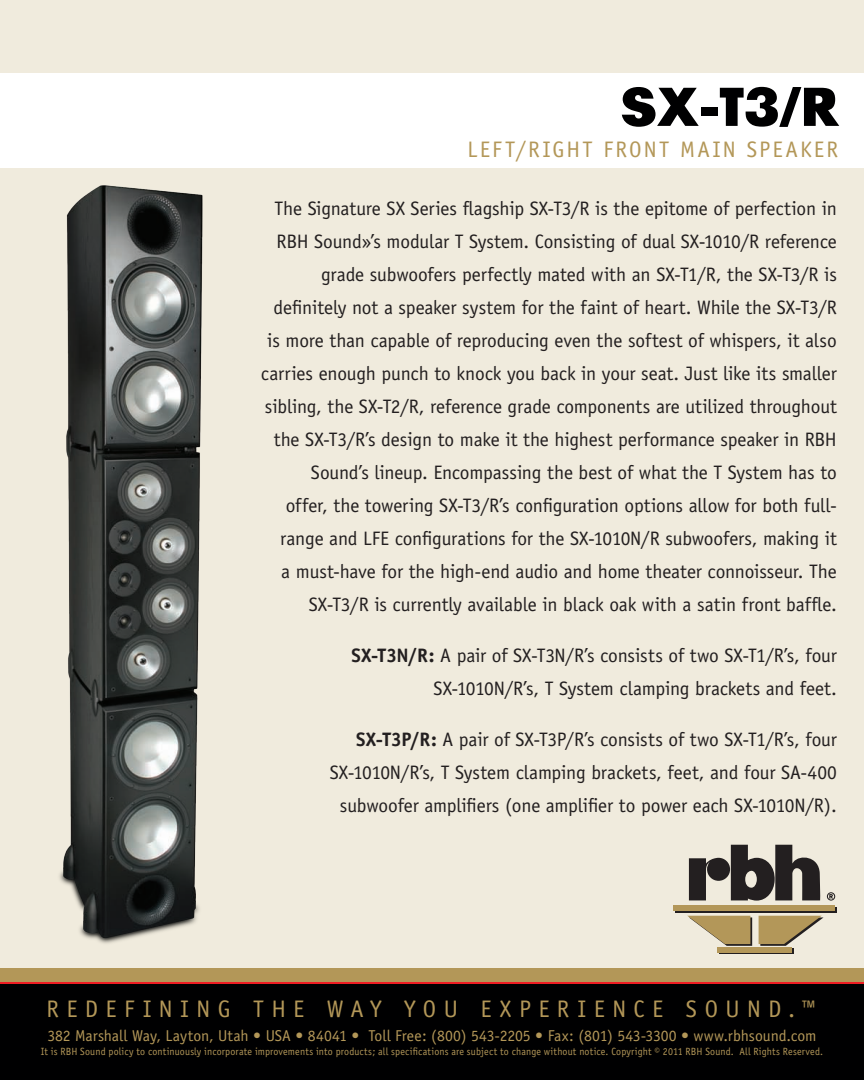
<style>
.page{position:relative;width:864px;height:1080px;background:#fff}
.page>*{position:absolute;margin:0;border:0;box-sizing:border-box;transform-origin:0 0}
.FrontModel{font:900 54px "Plak";color:#000001}
.RedefiningText{font:24px "Officina Sans";letter-spacing:.31em;color:#b39758}
.FrontType{font:22.5px "Officina Sans";letter-spacing:.095em;color:#b39758}
.FrontDescription{font:19.5px/33px "Officina Sans";letter-spacing:-.01em;color:#231f20;text-align:right}
.FrontAddress{font:15.75px "Officina Sans";color:#b39758}
.Policy_Tagline{font:10.5px "Officina Sans";letter-spacing:.015em;color:#b39758;scale:.95 1}
.s1{font-weight:700}
</style>
<div class="page">
<div style="left:0;top:0;width:864px;height:971px;background:#f0ebdd"></div>
<div style="left:0;top:73px;width:864px;height:94px;background:#fff"></div>
<div style="left:0;top:976px;width:864px;height:104px;background:#000001"></div>
<div style="left:0;top:979px;width:864px;height:5px;background:#ee1d23"></div>
<div style="left:0;top:968px;width:864px;height:14px;background:#b39758"></div>
<div style="left:676px;top:907px;width:161px;height:6px;background:#231f20"></div>
<div style="left:674px;top:906px;width:161px;height:5px;background:#b39759"></div>
<div style="left:719px;top:949px;width:74px;height:5px;background:#b39759"></div>
<div style="left:717px;top:947px;width:75px;height:5px;background:#b39759"></div>
<svg style="left:759px;top:916px;width:65px;height:30px"></svg>
<svg style="left:688px;top:916px;width:64px;height:30px"></svg>
<svg style="left:689px;top:845px;width:131px;height:56px"></svg>
<svg style="left:827px;top:892px;width:8px;height:9px"></svg>
<img style="left:59px;top:185px;width:144px;height:759px">
<p class="FrontModel" style="left:621px;top:75px;width:218px">SX-T3/R</p>
<p class="FrontType" style="left:468px;top:136px;width:372px">LEFT/RIGHT FRONT MAIN SPEAKER</p>
<p class="FrontDescription" style="left:261px;top:192px;width:577px">The Signature SX Series flagship SX-T3/R is the epitome of perfection in RBH Sound»’s modular T System. Consisting of dual SX-1010/R reference grade subwoofers perfectly mated with an SX-T1/R, the SX-T3/R is definitely not a speaker system for the faint of heart. While the SX-T3/R is more than capable of reproducing even the softest of whispers, it also carries enough punch to knock you back in your seat. Just like its smaller sibling, the SX-T2/R, reference grade components are utilized throughout the SX-T3/R’s design to make it the highest performance speaker in RBH Sound’s lineup. Encompassing the best of what the T System has to<br>offer, the towering SX-T3/R’s configuration options allow for both full&shy;range and LFE configurations for the SX-1010N/R subwoofers, making it<br>a must-have for the high-end audio and home theater connoisseur. The SX-T3/R is currently available in black oak with a satin front baffle.</p>
<p class="FrontDescription" style="left:351px;top:639px;width:487px"><span class="s1">SX-T3N/R:</span> A pair of SX-T3N/R’s consists of two SX-T1/R’s, four<br>SX-1010N/R’s, T System clamping brackets and feet.</p>
<p class="FrontDescription" style="left:330px;top:723px;width:509px"><span class="s1">SX-T3P/R:</span> A pair of SX-T3P/R’s consists of two SX-T1/R’s, four<br>SX-1010N/R’s, T System clamping brackets, feet, and four SA-400 subwoofer amplifiers (one amplifier to power each SX-1010N/R).</p>
<p class="RedefiningText" style="left:46px;top:995px;width:773px">REDEFINING THE WAY YOU EXPERIENCE SOUND.™</p>
<p class="FrontAddress" style="left:47px;top:1027px;width:771px">382 Marshall Way, Layton, Utah • USA • 84041 • Toll Free: (800) 543-2205 • Fax: (801) 543-3300 • www.rbhsound.com</p>
<p class="Policy_Tagline" style="left:41px;top:1045px;width:825px">It is RBH Sound policy to continuously incorporate improvements into products; all specifications are subject to change without notice. Copyright © 2011 RBH Sound. All Rights Reserved.</p>
</div>
